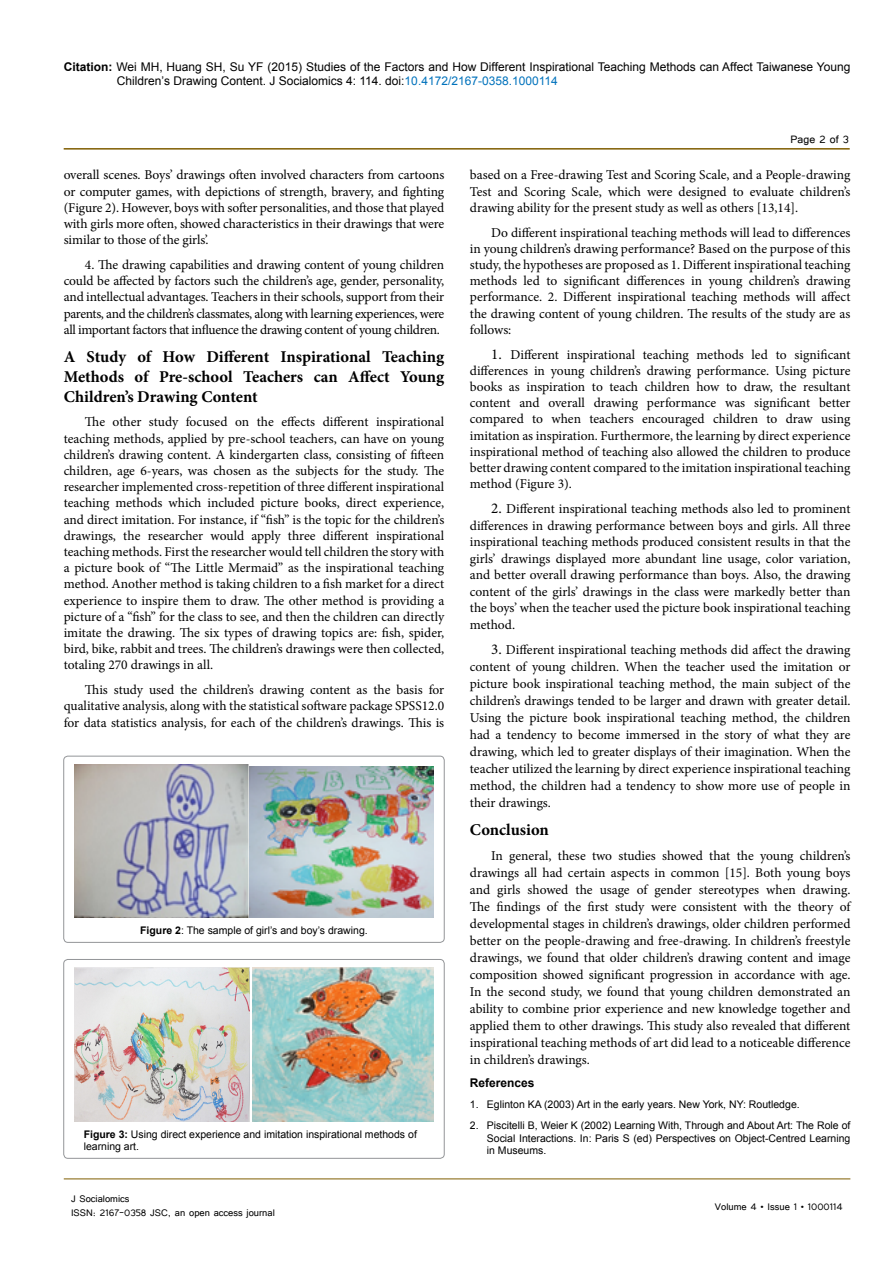
<style>
.page{position:relative;width:893px;height:1263px;background:#fff}
.page>*{position:absolute;margin:0;border:0;box-sizing:border-box;transform-origin:0 0}
.t1{font:700 16.5px/19.8px "Minion Pro";color:#000;text-align:justify}
.t2{font:13.5px/16.2px "Minion Pro";letter-spacing:-.005em;color:#000;text-align:justify}
.t3{font:13.5px "Tunga";color:#000}
.t4{font:12px/14.4px "Arial";color:#000}
.t5{font:12px/14.4px "Tunga";color:#000}
.t6{font:700 12px "Arial";color:#000}
.t7{font:10.5px/12.6px "Arial";color:#000;text-align:justify}
.s1{font-weight:700}
.s2{color:#0072bc}
.s3{font-size:15px}
</style>
<div class="page">
<hr style="left:64px;top:148px;width:786px;height:2px;background:#7f5d00">
<hr style="left:64px;top:1179px;width:786px;height:1px;background:#7f5d00">
<div style="left:64px;top:756px;width:380px;height:186px;border:1px solid #939598;border-radius:4px"></div>
<img style="left:74px;top:765px;width:360px;height:152px">
<div style="left:64px;top:959px;width:380px;height:199px;border:1px solid #939598;border-radius:4px"></div>
<img style="left:74px;top:967px;width:176px;height:154px">
<img style="left:252px;top:967px;width:182px;height:154px">
<p class="t4" style="left:117px;top:60px;width:735px;text-indent:-53px"><span class="s1">Citation:</span> Wei MH, Huang SH, Su YF (2015) Studies of the Factors and How Different Inspirational Teaching Methods can Affect Taiwanese Young<br>Children’s Drawing Content. J Socialomics 4: 114. doi:<span class="s2">10.4172/2167-0358.1000114</span></p>
<p class="t2" style="left:64px;top:167px;width:382px">overall scenes. Boys’ drawings often involved characters from cartoons or computer games, with depictions of strength, bravery, and fighting (Figure 2). However, boys with softer personalities, and those that played with girls more often, showed characteristics in their drawings that were similar to those of the girls’.</p>
<p class="t2" style="left:64px;top:257px;width:382px;text-indent:21px">4. The drawing capabilities and drawing content of young children could be affected by factors such the children’s age, gender, personality, and intellectual advantages. Teachers in their schools, support from their parents, and the children’s classmates, along with learning experiences, were all important factors that influence the drawing content of young children.</p>
<p class="t1" style="left:64px;top:347px;width:382px">A Study of How Different Inspirational Teaching Methods of Pre-school Teachers can Affect Young Children’s Drawing Content</p>
<p class="t2" style="left:64px;top:414px;width:382px;text-indent:21px">The other study focused on the effects different inspirational teaching methods, applied by pre-school teachers, can have on young children’s drawing content. A kindergarten class, consisting of fifteen children, age 6-years, was chosen as the subjects for the study. The researcher implemented cross-repetition of three different inspirational teaching methods which included picture books, direct experience, and direct imitation. For instance, if “fish” is the topic for the children’s drawings, the researcher would apply three different inspirational teaching methods. First the researcher would tell children the story with a picture book of “The Little Mermaid” as the inspirational teaching method. Another method is taking children to a fish market for a direct experience to inspire them to draw. The other method is providing a picture of a “fish” for the class to see, and then the children can directly imitate the drawing. The six types of drawing topics are: fish, spider, bird, bike, rabbit and trees. The children’s drawings were then collected, totaling 270 drawings in all.</p>
<p class="t2" style="left:64px;top:682px;width:382px;text-indent:21px">This study used the children’s drawing content as the basis for qualitative analysis, along with the statistical software package SPSS12.0 for data statistics analysis, for each of the children’s drawings. This is</p>
<p class="t7" style="left:140px;top:924px;width:229px"><span class="s1">Figure 2</span>: The sample of girl’s and boy’s drawing.</p>
<p class="t7" style="left:84px;top:1128px;width:335px"><span class="s1">Figure 3:</span> Using direct experience and imitation inspirational methods of learning art.</p>
<p class="t5" style="left:71px;top:1190px;width:205px">J Socialomics<br>ISSN: 2167-0358 JSC, an open access journal</p>
<p class="t3" style="left:791px;top:131px;width:60px">Page 2 of 3</p>
<p class="t2" style="left:470px;top:167px;width:382px">based on a Free-drawing Test and Scoring Scale, and a People-drawing Test and Scoring Scale, which were designed to evaluate children’s drawing ability for the present study as well as others [13,14].</p>
<p class="t2" style="left:470px;top:224px;width:382px;text-indent:21px">Do different inspirational teaching methods will lead to differences in young children’s drawing performance? Based on the purpose of this study, the hypotheses are proposed as 1. Different inspirational teaching methods led to significant differences in young children’s drawing performance. 2. Different inspirational teaching methods will affect the drawing content of young children. The results of the study are as follows:</p>
<p class="t2" style="left:470px;top:346px;width:382px;text-indent:21px"><span class="s3">1.</span> Different inspirational teaching methods led to significant differences in young children’s drawing performance. Using picture books as inspiration to teach children how to draw, the resultant content and overall drawing performance was significant better compared to when teachers encouraged children to draw using imitation as inspiration. Furthermore, the learning by direct experience inspirational method of teaching also allowed the children to produce better drawing content compared to the imitation inspirational teaching method (Figure 3).</p>
<p class="t2" style="left:470px;top:501px;width:382px;text-indent:21px"><span class="s3">2.</span> Different inspirational teaching methods also led to prominent differences in drawing performance between boys and girls. All three inspirational teaching methods produced consistent results in that the girls’ drawings displayed more abundant line usage, color variation, and better overall drawing performance than boys. Also, the drawing content of the girls’ drawings in the class were markedly better than the boys’ when the teacher used the picture book inspirational teaching method.</p>
<p class="t2" style="left:470px;top:641px;width:382px;line-height:17px;text-indent:21px"><span class="s3">3.</span> Different inspirational teaching methods did affect the drawing content of young children. When the teacher used the imitation or picture book inspirational teaching method, the main subject of the children’s drawings tended to be larger and drawn with greater detail.<br>Using the picture book inspirational teaching method, the children had a tendency to become immersed in the story of what they are drawing, which led to greater displays of their imagination. When the teacher utilized the learning by direct experience inspirational teaching method, the children had a tendency to show more use of people in their drawings.</p>
<p class="t1" style="left:470px;top:820px;width:81px">Conclusion</p>
<p class="t2" style="left:470px;top:848px;width:382px;line-height:17px;text-indent:21px">In general, these two studies showed that the young children’s drawings all had certain aspects in common [15]. Both young boys and girls showed the usage of gender stereotypes when drawing.<br>The findings of the first study were consistent with the theory of developmental stages in children’s drawings, older children performed better on the people-drawing and free-drawing. In children’s freestyle drawings, we found that older children’s drawing content and image composition showed significant progression in accordance with age.<br>In the second study, we found that young children demonstrated an ability to combine prior experience and new knowledge together and applied them to other drawings. This study also revealed that different inspirational teaching methods of art did lead to a noticeable difference in children’s drawings.</p>
<p class="t6" style="left:470px;top:1074px;width:66px">References</p>
<p class="t7" style="left:470px;top:1098px;width:331px">1. Eglinton KA (2003) Art in the early years. New York, NY: Routledge.</p>
<p class="t7" style="left:487px;top:1119px;width:365px;text-indent:-17px">2. Piscitelli B, Weier K (2002) Learning With, Through and About Art: The Role of Social Interactions. In: Paris S (ed) Perspectives on Object-Centred Learning in Museums.</p>
<p class="t5" style="left:715px;top:1199px;width:129px">Volume 4 • Issue 1 • 1000114</p>
</div>
